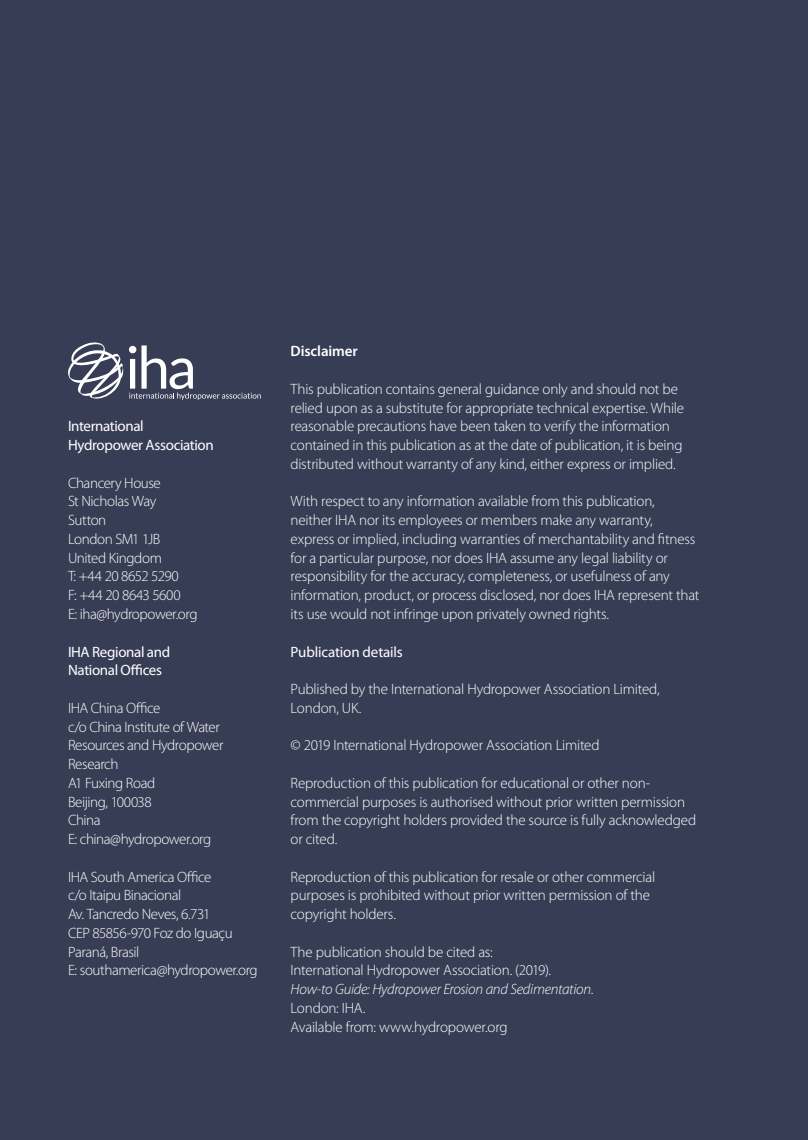
<style>
.page{position:relative;width:808px;height:1140px;background:#383d56}
.page>*{position:absolute;margin:0;border:0;box-sizing:border-box;transform-origin:0 0}
.t1{font:300 15px/18.8px "Myriad Pro";letter-spacing:-.015em;color:#fff}
.t2{font:15px/18.8px "Myriad Pro";letter-spacing:-.025em;color:#fff}
.t3{font:600 15px "Myriad Pro";letter-spacing:-.005em;color:#fff}
.s1{font-style:italic}
</style>
<div class="page">
<svg style="left:68px;top:342px;width:193px;height:58px"></svg>
<p class="t2" style="left:68px;top:417px;width:147px">International<br>Hydropower Association</p>
<p class="t1" style="left:68px;top:473px;width:131px">Chancery House<br>St Nicholas Way<br>Sutton<br>London SM1 1JB<br>United Kingdom<br>T: +44 20 8652 5290<br>F: +44 20 8643 5600<br>E: iha@hydropower.org</p>
<p class="t2" style="left:68px;top:642px;width:104px">IHA Regional and<br>National Offices</p>
<p class="t1" style="left:68px;top:698px;width:157px">IHA China Office<br>c/o China Institute of Water<br>Resources and Hydropower<br>Research<br>A1 Fuxing Road<br>Beijing, 100038<br>China<br>E: china@hydropower.org</p>
<p class="t1" style="left:68px;top:867px;width:191px">IHA South America Office<br>c/o Itaipu Binacional<br>Av. Tancredo Neves, 6.731<br>CEP 85856-970 Foz do Iguaçu<br>Paraná, Brasil<br>E: southamerica@hydropower.org</p>
<p class="t3" style="left:291px;top:342px;width:69px">Disclaimer</p>
<p class="t1" style="left:291px;top:380px;width:395px">This publication contains general guidance only and should not be relied upon as a substitute for appropriate technical expertise. While reasonable precautions have been taken to verify the information contained in this publication as at the date of publication, it is being distributed without warranty of any kind, either express or implied.</p>
<p class="t1" style="left:291px;top:492px;width:410px">With respect to any information available from this publication, neither IHA nor its employees or members make any warranty, express or implied, including warranties of merchantability and fitness for a particular purpose, nor does IHA assume any legal liability or responsibility for the accuracy, completeness, or usefulness of any information, product, or process disclosed, nor does IHA represent that its use would not infringe upon privately owned rights.</p>
<p class="t2" style="left:291px;top:642px;width:114px">Publication details</p>
<p class="t1" style="left:291px;top:680px;width:371px">Published by the International Hydropower Association Limited,<br>London, UK.</p>
<p class="t1" style="left:291px;top:736px;width:311px">© 2019 International Hydropower Association Limited</p>
<p class="t1" style="left:291px;top:773px;width:407px">Reproduction of this publication for educational or other non&shy;commercial purposes is authorised without prior written permission from the copyright holders provided the source is fully acknowledged or cited.</p>
<p class="t1" style="left:291px;top:867px;width:366px">Reproduction of this publication for resale or other commercial purposes is prohibited without prior written permission of the copyright holders.</p>
<p class="t1" style="left:291px;top:942px;width:304px">The publication should be cited as:<br>International Hydropower Association. (2019).<br><span class="s1">How-to Guide: Hydropower Erosion and Sedimentation</span>.<br>London: IHA.<br>Available from: www.hydropower.org</p>
</div>
